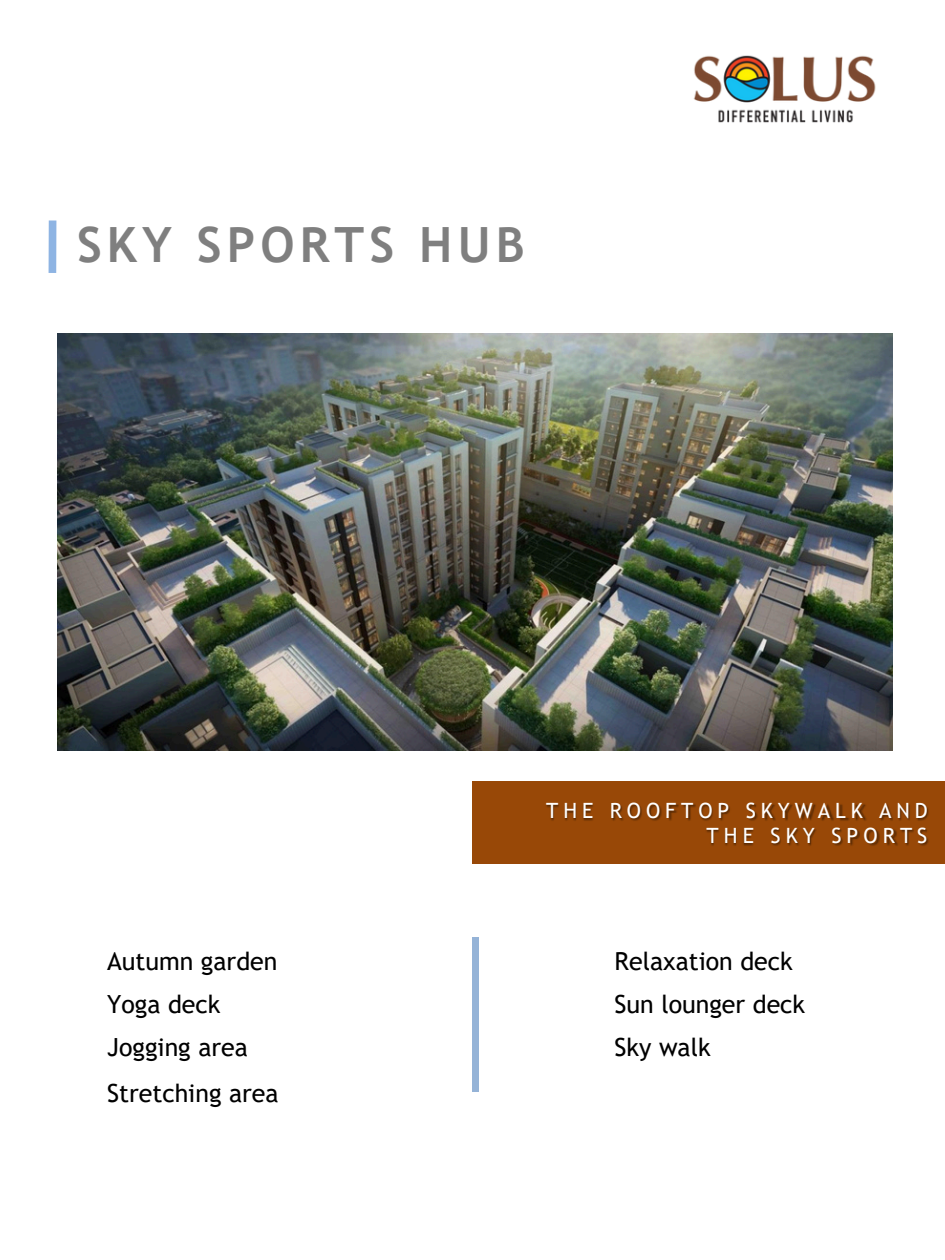
<style>
.page{position:relative;width:945px;height:1260px;background:#fff}
.page>*{position:absolute;margin:0;border:0;box-sizing:border-box;transform-origin:0 0}
.t1{font:700 48.65px "Trebuchet MS";letter-spacing:.105em;color:#7f7f7f}
.t2{font:25.03px/43.4px "Trebuchet MS";color:#000}
.t3{font:21px "Trebuchet MS";letter-spacing:.235em;color:#fff}
</style>
<div class="page">
<img style="left:58px;top:333px;width:834px;height:418px">
<div style="left:472px;top:781px;width:473px;height:83px;background:#984807"></div>
<img style="left:546px;top:804px;width:383px;height:17px">
<div style="left:49px;top:221px;width:7px;height:52px;background:#8eb4e3"></div>
<div style="left:473px;top:937px;width:6px;height:155px;background:#95b3d7"></div>
<img style="left:690px;top:815px;width:239px;height:31px">
<img style="left:693px;top:55px;width:183px;height:68px">
<p class="t1" style="left:77px;top:216px;width:449px">SKY SPORTS HUB</p>
<p class="t2" style="left:107px;top:939px;width:172px">Autumn garden<br>Yoga deck<br>Jogging area</p>
<p class="t2" style="left:107px;top:1072px;width:173px">Stretching area</p>
<p class="t3" style="left:546px;top:799px;width:383px">THE ROOFTOP SKYWALK AND</p>
<p class="t3" style="left:707px;top:824px;width:222px">THE SKY SPORTS</p>
<p class="t2" style="left:615px;top:939px;width:192px">Relaxation deck<br>Sun lounger deck<br>Sky walk</p>
</div>
